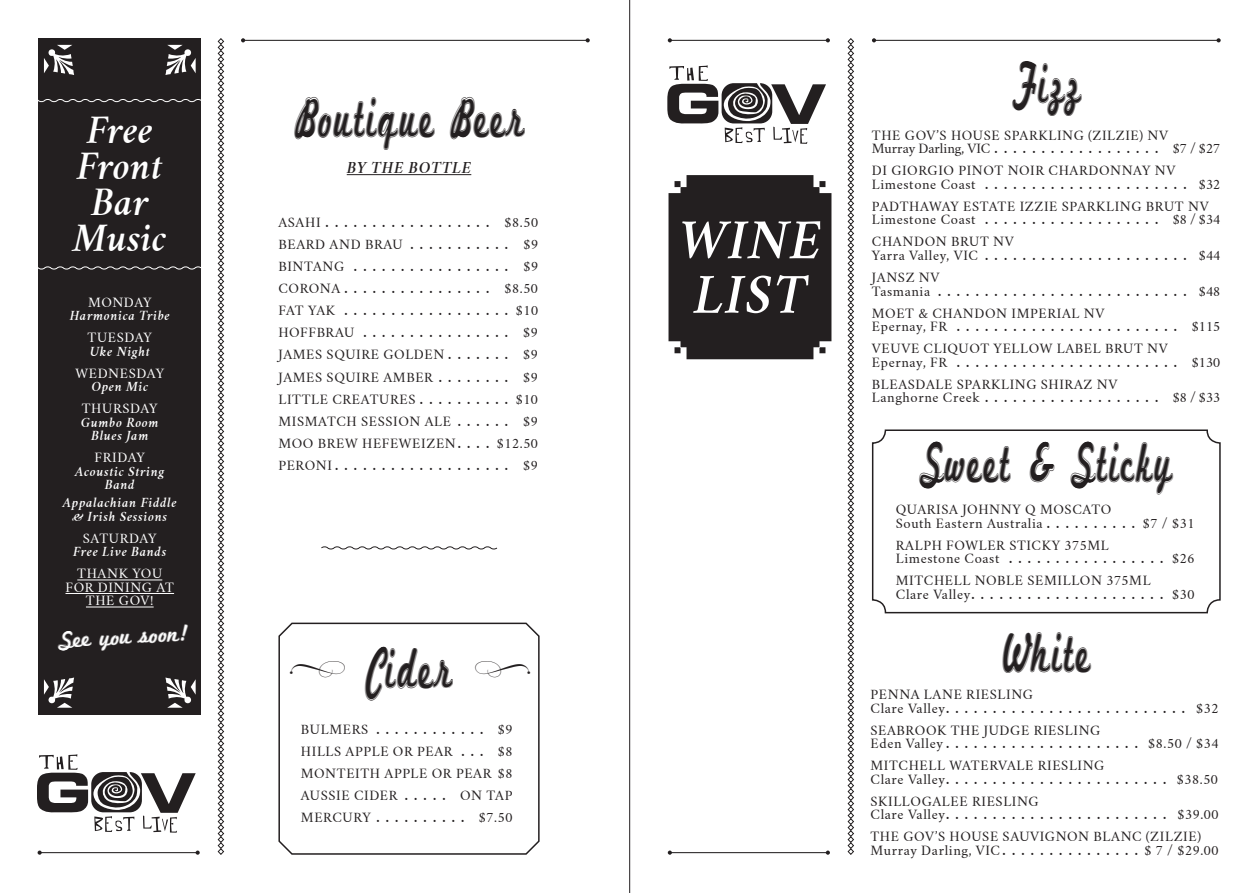
<style>
.page{position:relative;width:1259px;height:893px;background:#fff}
.page>*{position:absolute;margin:0;border:0;box-sizing:border-box;transform-origin:0 0}
.t1{font:60px "Marketing Script Inline";letter-spacing:.08em;color:#231f20;scale:.62 1}
.t2{font:italic 600 50.4px/54.4px "Crimson Text";letter-spacing:.03em;color:#fff}
.t3{font:italic 600 36px/36px "Crimson Text";color:#fff;text-align:center}
.t4{font:24.45px "Marketing Script Inline";color:#fff}
.t5{font:italic 600 15px "Crimson Text";letter-spacing:.05em;color:#231f20}
.t6{font:12.45px/13.5px "Crimson Text";letter-spacing:.05em;color:#231f20}
.t7{font:700 12.45px/22px "Crimson Text";color:#231f20}
.t8{font:italic 600 12.45px/13.5px "Crimson Text";letter-spacing:.05em;color:#fff;text-align:center}
.t9{font:12.45px/13.5px "Crimson Text";letter-spacing:.05em;color:#fff;text-align:center}
.t10{font:12.45px "Crimson Text";letter-spacing:.025em;color:#231f20}
.s1{font-weight:400}
.s2{font-weight:700}
</style>
<div class="page">
<div style="left:38px;top:38px;width:163px;height:676px;background:#231f20"></div>
<div style="left:872px;top:429px;width:348px;height:184px;border:2px solid #231f20;border-radius:13px"></div>
<svg style="left:38px;top:266px;width:163px;height:4px"></svg>
<svg style="left:38px;top:99px;width:163px;height:4px"></svg>
<svg style="left:667px;top:65px;width:159px;height:79px"></svg>
<svg style="left:37px;top:754px;width:159px;height:79px"></svg>
<svg style="left:847px;top:38px;width:7px;height:817px"></svg>
<svg style="left:217px;top:38px;width:7px;height:817px"></svg>
<hr style="left:670px;top:40px;width:158px;height:1px;background:#231f20">
<svg style="left:668px;top:38px;width:4px;height:4px"></svg>
<svg style="left:826px;top:38px;width:4px;height:4px"></svg>
<hr style="left:670px;top:852px;width:158px;height:1px;background:#231f20">
<svg style="left:668px;top:850px;width:4px;height:5px"></svg>
<svg style="left:826px;top:850px;width:4px;height:5px"></svg>
<hr style="left:40px;top:852px;width:158px;height:1px;background:#231f20">
<svg style="left:38px;top:850px;width:4px;height:5px"></svg>
<svg style="left:196px;top:850px;width:4px;height:5px"></svg>
<hr style="left:874px;top:40px;width:344px;height:1px;background:#231f20">
<svg style="left:872px;top:38px;width:4px;height:4px"></svg>
<svg style="left:1216px;top:38px;width:4px;height:4px"></svg>
<hr style="left:243px;top:40px;width:345px;height:1px;background:#231f20">
<svg style="left:241px;top:38px;width:4px;height:4px"></svg>
<svg style="left:585px;top:38px;width:5px;height:4px"></svg>
<div style="left:668px;top:175px;width:163px;height:184px;background:#231f20"></div>
<hr style="left:629px;top:0;width:1px;height:893px;background:#231f20">
<hr style="left:77px;top:580px;width:85px;height:1px;background:#fff">
<hr style="left:65px;top:593px;width:109px;height:1px;background:#fff">
<hr style="left:86px;top:607px;width:68px;height:1px;background:#fff">
<hr style="left:347px;top:174px;width:124px;height:1px;background:#231f20">
<svg style="left:278px;top:622px;width:262px;height:233px"></svg>
<svg style="left:321px;top:546px;width:177px;height:4px"></svg>
<svg style="left:44px;top:677px;width:30px;height:31px"></svg>
<svg style="left:44px;top:45px;width:30px;height:30px"></svg>
<svg style="left:165px;top:677px;width:31px;height:31px"></svg>
<svg style="left:165px;top:45px;width:31px;height:30px"></svg>
<svg style="left:290px;top:661px;width:55px;height:16px"></svg>
<svg style="left:475px;top:661px;width:55px;height:16px"></svg>
<h3 class="t3" style="left:73px;top:113px;width:95px">Free<br>Front<br>Bar<br>Music</h3>
<p class="t9" style="left:88px;top:295px;width:57px">MONDAY</p>
<p class="t8" style="left:70px;top:309px;width:101px">Harmonica Tribe</p>
<p class="t9" style="left:87px;top:331px;width:20px">TUES</p>
<p class="t9" style="left:124px;top:331px;width:21px">DAY</p>
<p class="t8" style="left:90px;top:345px;width:62px">Uke Night</p>
<p class="t9" style="left:75px;top:367px;width:43px">WEDNES</p>
<p class="t9" style="left:136px;top:367px;width:21px">DAY</p>
<p class="t8" style="left:91px;top:380px;width:58px">Open Mic</p>
<p class="t9" style="left:82px;top:402px;width:20px">THURS</p>
<p class="t9" style="left:130px;top:402px;width:21px">DAY</p>
<p class="t8" style="left:81px;top:416px;width:79px">Gumbo Room<br>Blues Jam</p>
<p class="t9" style="left:95px;top:451px;width:43px">FRIDAY</p>
<p class="t8" style="left:75px;top:465px;width:91px">Acoustic String<br>Band</p>
<p class="t8" style="left:63px;top:496px;width:115px">Appalachian Fiddle &amp; Irish Sessions</p>
<p class="t9" style="left:83px;top:532px;width:67px">SATURDAY</p>
<p class="t8" style="left:73px;top:545px;width:95px">Free Live Bands</p>
<p class="t9" style="left:65px;top:567px;width:106px">THANK YOU<br>FOR DINING AT<br>THE GOV!</p>
<h3 class="t4" style="left:58px;top:625px;width:131px;rotate:-3deg">See you soon!</h3>
<h1 class="t1" style="left:295px;top:81px;width:370px">Boutique Beer</h1>
<p class="t5" style="left:347px;top:159px;width:36px">by the</p>
<p class="t5" style="left:409px;top:159px;width:64px">BOTTLE</p>
<p class="t7" style="left:278px;top:212px;width:261px"><span class="s1">ASAHI</span>.................. <span class="s1">$8.50<br>BEAR</span></p>
<p class="t7" style="left:278px;top:234px;width:261px;text-align:justify;text-indent:132px">........... <span class="s1">$9<br>BINTANG</span> ................. <span class="s1">$9<br>CORONA</span></p>
<p class="t6" style="left:315px;top:238px;width:70px">D AND BRAU</p>
<p class="t7" style="left:278px;top:278px;width:261px;text-align:justify;text-indent:66px">................ <span class="s1">$8.50<br>FATYAK</span> ..................<span class="s1">$10<br>HOFFB</span></p>
<p class="t6" style="left:278px;top:322px;width:261px;line-height:22px;text-align:justify;text-indent:47px">RAU <span class="s2">................</span> $9<br>JAMES SQUIRE GOLDEN <span class="s2">. . . . . . .</span> $9<br>JAMES SQUIRE AMB</p>
<p class="t6" style="left:278px;top:366px;width:261px;line-height:22px;text-align:justify;text-indent:137px">ER<span class="s2">........</span> $9<br>LITTLE CREATURES<span class="s2">..........</span> $10<br>MISMATCH SESSION</p>
<p class="t6" style="left:425px;top:414px;width:10px">ALE</p>
<p class="t7" style="left:458px;top:410px;width:82px">...... <span class="s1">$9</span></p>
<p class="t6" style="left:278px;top:436px;width:25px">MOO</p>
<p class="t6" style="left:318px;top:436px;width:21px">BREW</p>
<p class="t6" style="left:362px;top:436px;width:38px">HEFEWEI</p>
<p class="t6" style="left:426px;top:436px;width:113px">ZEN<span class="s2">. . . .</span> $12.50</p>
<p class="t6" style="left:278px;top:458px;width:10px">PERONI</p>
<p class="t7" style="left:335px;top:454px;width:204px">................... <span class="s1">$9</span></p>
<h1 class="t1" style="left:367px;top:632px;width:138px">Cider</h1>
<p class="t6" style="left:301px;top:719px;width:213px;line-height:22px;text-align:justify">BULMERS <span class="s2">............</span> $9<br>HILLS APPLE OR PEAR <span class="s2">. . .</span> $8<br>MONTEITH APPLE OR PEAR $8<br>AUSSIE CIDER <span class="s2">. . . . .</span> ON TAP MERCURY</p>
<p class="t7" style="left:376px;top:807px;width:138px">.......... <span class="s1">$7.50</span></p>
<h2 class="t2" style="left:679px;top:213px;width:144px">WINE<br>LIST</h2>
<h1 class="t1" style="left:1012px;top:47px;width:110px">Fizz</h1>
<p class="t6" style="left:872px;top:129px;width:350px">THE GOV’S HOUSE SPARKLING (ZILZIE) NV<br>MURRAY DARLING, VIC<span class="s2">..................</span> $7 / $27</p>
<p class="t6" style="left:872px;top:164px;width:350px">DI GIORGIO PINOT NOIR CHARD ONNAY NV<br>LIMESTONE COAST <span class="s2">......................</span> $32</p>
<p class="t10" style="left:872px;top:199px;width:157px">PADT HAWAY ESTAT E IZZ</p>
<p class="t6" style="left:872px;top:200px;width:350px;text-indent:172px">IE SPARKLING BRUT NV<br>LIMESTONE COAST <span class="s2">...................</span> $8 / $34</p>
<p class="t6" style="left:872px;top:235px;width:350px">CHANDON BRUT NV<br>YARRA VALLEY, VIC<span class="s2">......................</span> $44</p>
<p class="t7" style="left:872px;top:271px;width:350px;line-height:13.5px"><span class="s1">JANSZ NV<br>TASMANIA</span> ........................... <span class="s1">$48</span></p>
<p class="t6" style="left:872px;top:306px;width:350px">MOET &amp; CHAND ON IMPERIAL NV<br>EPERNAY, FR <span class="s2">........................</span> $115</p>
<p class="t6" style="left:872px;top:342px;width:350px">VEUVE CLIQUOT YELLOW LABEL BRUT NV<br>EPERNAY, FR <span class="s2">........................</span> $130</p>
<p class="t6" style="left:872px;top:377px;width:350px">BLEASDALE SPARKLING SHIRAZ NV<br>LANGHORNE CREEK<span class="s2">...................</span> $8 / $33</p>
<h1 class="t1" style="left:921px;top:427px;width:404px">Sweet &amp; Sticky</h1>
<p class="t6" style="left:896px;top:503px;width:300px">QUARISA JOHNNY Q MOSCATO<br>SOUTH EASTERN AUSTRALIA <span class="s2">. . . . . . . . . .</span> $7 / $31</p>
<p class="t6" style="left:896px;top:538px;width:300px">RALPH FOWLER STICKY 375ML<br>LIMESTONE COAST <span class="s2">.................</span> $26</p>
<p class="t6" style="left:896px;top:574px;width:300px">MITCHELL NOBLE SEMILLON 375ML<br>CLARE VALLEY<span class="s2">.....................</span> $30</p>
<h1 class="t1" style="left:1003px;top:617px;width:141px">White</h1>
<p class="t6" style="left:870px;top:688px;width:350px">PENNA LANE RIESLING<br>CLARE VALLEY<span class="s2">..........................</span> $32</p>
<p class="t6" style="left:870px;top:723px;width:350px">SEABROOK THE JUDGE RIESLING<br>EDEN VALLEY<span class="s2">.....................</span> $8.50 / $34</p>
<p class="t6" style="left:870px;top:759px;width:349px">MITC HELL WATERVALE RIESLING<br>CLARE VALLEY<span class="s2">........................</span> $38.50</p>
<p class="t6" style="left:870px;top:794px;width:350px">SKILLOGALEE RIESLING<br>CLARE VALLEY<span class="s2">........................</span> $39.00</p>
<p class="t6" style="left:870px;top:830px;width:350px">THE GOV’S HOUSE SAUVIGNON BLANC (ZILZIE)<br>MURRAY DARLING, VIC<span class="s2">. . . . . . . . . . . . . . .</span> $ 7 / $29.00</p>
</div>
